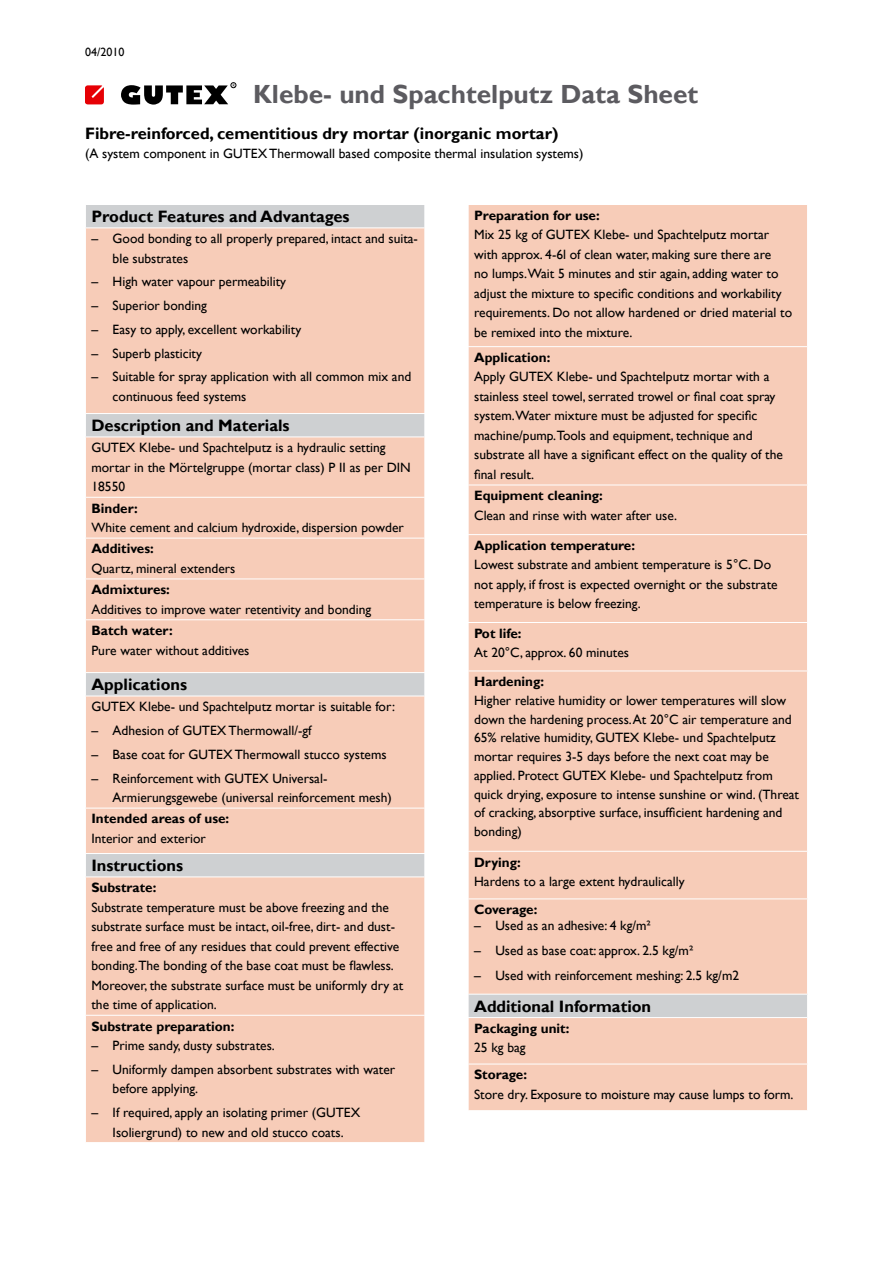
<style>
.page{position:relative;width:893px;height:1263px;background:#fff}
.page>*{position:absolute;margin:0;border:0;box-sizing:border-box;transform-origin:0 0}
.t1{font:700 26.25px "Gill Sans";color:#5c5b60}
.t2{font:700 16.5px "Gill Sans";color:#000}
.t3{font:13.5px/19.5px "Gill Sans";color:#000}
.t4{font:700 13.5px "Gill Sans";color:#000}
.t5{font:12px "Gill Sans";color:#000}
</style>
<div class="page">
<svg style="left:85px;top:85px;width:19px;height:19px"></svg>
<svg style="left:121px;top:82px;width:115px;height:23px"></svg>
<div style="left:86px;top:205px;width:338px;height:22px;background:#ced0d2"></div>
<svg style="left:86px;top:228px;width:338px;height:914px;background:#f3ccba"></svg>
<svg style="left:424px;top:205px;width:1px;height:22px"></svg>
<svg style="left:424px;top:414px;width:1px;height:23px"></svg>
<hr style="left:85px;top:413px;width:340px;height:1px;background:#fff">
<hr style="left:85px;top:437px;width:340px;height:1px;background:#fff">
<hr style="left:85px;top:497px;width:340px;height:1px;background:#fff">
<hr style="left:85px;top:538px;width:340px;height:1px;background:#fff">
<hr style="left:85px;top:578px;width:340px;height:1px;background:#fff">
<hr style="left:85px;top:619px;width:340px;height:1px;background:#fff">
<svg style="left:424px;top:673px;width:1px;height:23px"></svg>
<hr style="left:85px;top:672px;width:340px;height:1px;background:#fff">
<hr style="left:85px;top:696px;width:340px;height:1px;background:#fff">
<hr style="left:85px;top:808px;width:340px;height:1px;background:#fff">
<svg style="left:424px;top:854px;width:1px;height:22px"></svg>
<hr style="left:85px;top:853px;width:340px;height:1px;background:#fff">
<hr style="left:85px;top:876px;width:340px;height:1px;background:#fff">
<hr style="left:85px;top:1015px;width:340px;height:1px;background:#fff">
<div style="left:469px;top:205px;width:338px;height:905px;background:#f7ccb8"></div>
<div style="left:468px;top:994px;width:339px;height:23px;background:#ced0d2"></div>
<hr style="left:468px;top:346px;width:340px;height:1px;background:#fff">
<hr style="left:468px;top:485px;width:340px;height:1px;background:#fff">
<hr style="left:468px;top:534px;width:340px;height:1px;background:#fff">
<hr style="left:468px;top:622px;width:340px;height:1px;background:#fff">
<hr style="left:468px;top:671px;width:340px;height:1px;background:#fff">
<hr style="left:468px;top:851px;width:340px;height:1px;background:#fff">
<hr style="left:468px;top:898px;width:340px;height:1px;background:#fff">
<svg style="left:468px;top:995px;width:1px;height:22px"></svg>
<hr style="left:468px;top:994px;width:340px;height:1px;background:#fff">
<hr style="left:468px;top:1017px;width:340px;height:1px;background:#fff">
<hr style="left:468px;top:1064px;width:340px;height:1px;background:#fff">
<p class="t5" style="left:85px;top:45px;width:41px">04/2010</p>
<h1 class="t1" style="left:253px;top:78px;width:447px">Klebe- und Spachtelputz Data Sheet</h1>
<p class="t2" style="left:85px;top:123px;width:475px">Fibre-reinforced, cementitious dry mortar (inorganic mortar)</p>
<p class="t3" style="left:85px;top:144px;width:500px">(A system component in GUTEX Thermowall based composite thermal insulation systems)</p>
<p class="t2" style="left:91px;top:206px;width:260px">Product Features and Advantages</p>
<p class="t3" style="left:113px;top:229px;width:307px;text-indent:-21px">– Good bonding to all properly prepared, intact and suita&shy;ble substrates</p>
<p class="t3" style="left:91px;top:272px;width:196px">– High water vapour permeability</p>
<p class="t3" style="left:91px;top:296px;width:117px">– Superior bonding</p>
<p class="t3" style="left:91px;top:320px;width:211px">– Easy to apply, excellent workability</p>
<p class="t3" style="left:91px;top:344px;width:112px">– Superb plasticity</p>
<p class="t3" style="left:113px;top:367px;width:300px;text-indent:-21px">– Suitable for spray application with all common mix and continuous feed systems</p>
<p class="t2" style="left:91px;top:415px;width:200px">Description and Materials</p>
<p class="t3" style="left:91px;top:438px;width:321px">GUTEX Klebe- und Spachtelputz is a hydraulic setting mortar in the Mörtelgruppe (mortar class) P II as per DIN<br>18550</p>
<p class="t4" style="left:91px;top:500px;width:48px">Binder:</p>
<p class="t3" style="left:91px;top:518px;width:314px">White cement and calcium hydroxide, dispersion powder</p>
<p class="t4" style="left:91px;top:541px;width:64px">Additives:</p>
<p class="t3" style="left:91px;top:559px;width:145px">Quartz, mineral extenders</p>
<p class="t4" style="left:91px;top:582px;width:80px">Admixtures:</p>
<p class="t3" style="left:91px;top:600px;width:281px">Additives to improve water retentivity and bonding</p>
<p class="t4" style="left:91px;top:622px;width:83px">Batch water:</p>
<p class="t3" style="left:91px;top:640px;width:159px">Pure water without additives</p>
<p class="t2" style="left:91px;top:674px;width:97px">Applications</p>
<p class="t3" style="left:91px;top:697px;width:305px">GUTEX Klebe- und Spachtelputz mortar is suitable for:</p>
<p class="t3" style="left:91px;top:721px;width:222px">– Adhesion of GUTEX Thermowall/-gf</p>
<p class="t3" style="left:91px;top:745px;width:297px">– Base coat for GUTEX Thermowall stucco systems</p>
<p class="t3" style="left:113px;top:768px;width:281px;text-indent:-21px">– Reinforcement with GUTEX Universal-<br>Armierungsgewebe (universal reinforcement mesh)</p>
<p class="t4" style="left:91px;top:811px;width:139px">Intended areas of use:</p>
<p class="t3" style="left:91px;top:829px;width:116px">Interior and exterior</p>
<p class="t2" style="left:91px;top:855px;width:93px">Instructions</p>
<p class="t4" style="left:91px;top:879px;width:66px">Substrate:</p>
<p class="t3" style="left:91px;top:898px;width:313px">Substrate temperature must be above freezing and the substrate surface must be intact, oil-free, dirt- and dust&shy;free and free of any residues that could prevent effective bonding.The bonding of the base coat must be flawless.<br>Moreover, the substrate surface must be uniformly dry at the time of application.</p>
<p class="t4" style="left:91px;top:1018px;width:145px">Substrate preparation:</p>
<p class="t3" style="left:91px;top:1036px;width:185px">– Prime sandy, dusty substrates.</p>
<p class="t3" style="left:113px;top:1060px;width:284px;text-indent:-21px">– Uniformly dampen absorbent substrates with water before applying.</p>
<p class="t3" style="left:91px;top:1103px;width:270px;text-align:center">– If required, apply an isolating primer (GUTEX<br>Isoliergrund) to new and old stucco coats.</p>
<p class="t4" style="left:474px;top:207px;width:127px">Preparation for use:</p>
<p class="t3" style="left:474px;top:225px;width:320px">Mix 25 kg of GUTEX Klebe- und Spachtelputz mortar with approx. 4-6l of clean water, making sure there are<br>no lumps.Wait 5 minutes and stir again, adding water to adjust the mixture to specific conditions and workability requirements. Do not allow hardened or dried material to be remixed into the mixture.</p>
<p class="t4" style="left:474px;top:349px;width:78px">Application:</p>
<p class="t3" style="left:474px;top:367px;width:310px">Apply GUTEX Klebe- und Spachtelputz mortar with a stainless steel towel, serrated trowel or final coat spray system.Water mixture must be adjusted for specific machine/pump.Tools and equipment, technique and substrate all have a significant effect on the quality of the final result.</p>
<p class="t4" style="left:474px;top:488px;width:130px">Equipment cleaning:</p>
<p class="t3" style="left:474px;top:506px;width:204px">Clean and rinse with water after use.</p>
<p class="t4" style="left:474px;top:537px;width:162px">Application temperature:</p>
<p class="t3" style="left:474px;top:555px;width:305px">Lowest substrate and ambient temperature is 5°C. Do not apply, if frost is expected overnight or the substrate temperature is below freezing.</p>
<p class="t4" style="left:474px;top:625px;width:49px">Pot life:</p>
<p class="t3" style="left:474px;top:643px;width:156px">At 20°C, approx. 60 minutes</p>
<p class="t4" style="left:474px;top:673px;width:71px">Hardening:</p>
<p class="t3" style="left:474px;top:691px;width:326px;line-height:18.8px">Higher relative humidity or lower temperatures will slow down the hardening process. At 20°C air temperature and 65% relative humidity, GUTEX Klebe- und Spachtelputz mortar requires 3-5 days before the next coat may be applied. Protect GUTEX Klebe- und Spachtelputz from quick drying, exposure to intense sunshine or wind. (Threat of cracking, absorptive surface, insufficient hardening and bonding)</p>
<p class="t4" style="left:474px;top:854px;width:48px">Drying:</p>
<p class="t3" style="left:474px;top:872px;width:212px">Hardens to a large extent hydraulically</p>
<p class="t4" style="left:474px;top:901px;width:65px">Coverage:</p>
<p class="t3" style="left:474px;top:916px;width:178px">– Used as an adhesive: 4 kg/m²</p>
<p class="t3" style="left:474px;top:941px;width:221px">– Used as base coat: approx. 2.5 kg/m²</p>
<p class="t3" style="left:474px;top:966px;width:267px">– Used with reinforcement meshing: 2.5 kg/m2</p>
<p class="t2" style="left:474px;top:996px;width:179px">Additional Information</p>
<p class="t4" style="left:474px;top:1020px;width:97px">Packaging unit:</p>
<p class="t3" style="left:474px;top:1038px;width:53px">25 kg bag</p>
<p class="t4" style="left:474px;top:1067px;width:54px">Storage:</p>
<p class="t3" style="left:474px;top:1085px;width:321px">Store dry. Exposure to moisture may cause lumps to form.</p>
</div>
